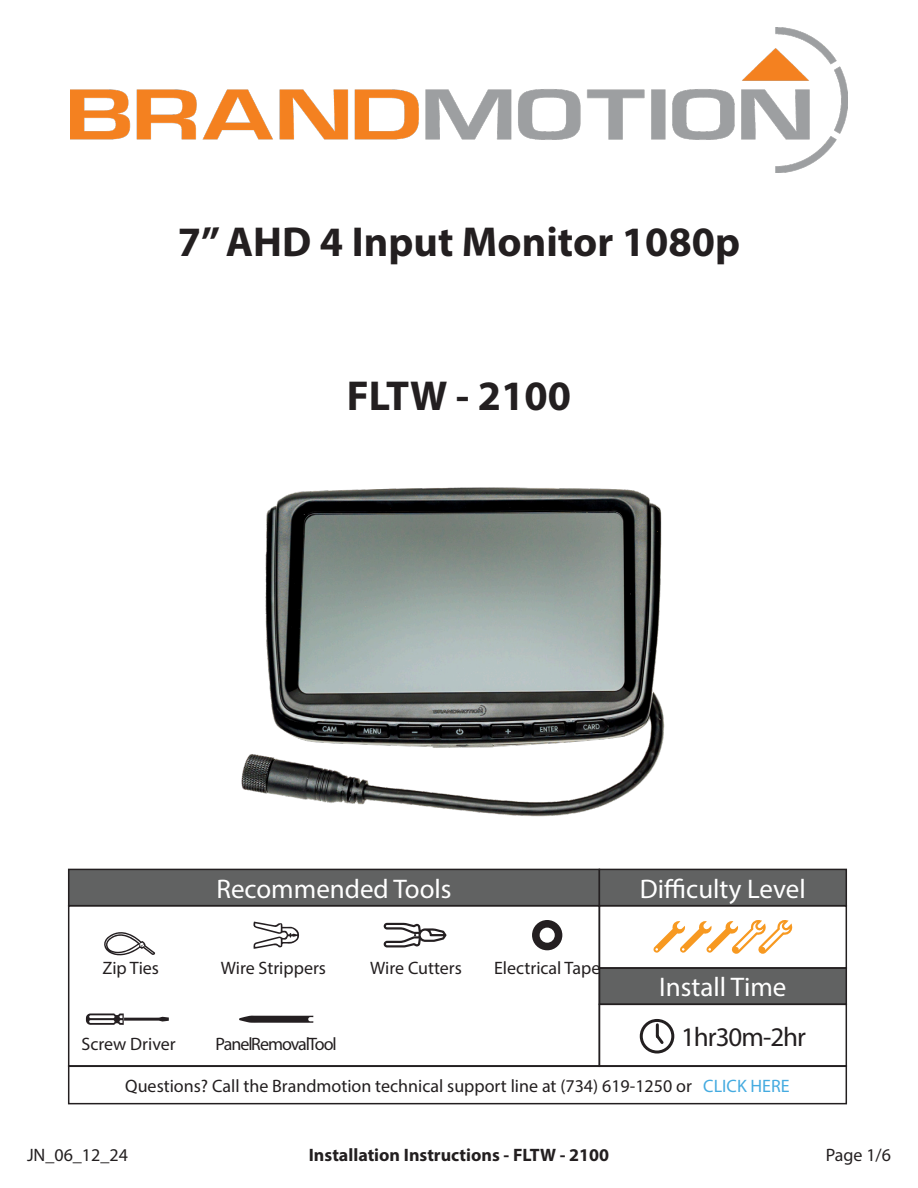
<style>
.page{position:relative;width:918px;height:1188px;background:#fff}
.page>*{position:absolute;margin:0;border:0;box-sizing:border-box;transform-origin:0 0}
.t1{font:700 42px "Myriad Pro";color:#231f20}
.t2{font:27px "Myriad Pro";color:#fff}
.t3{font:27px "Myriad Pro";letter-spacing:-.04em;color:#231f20}
.t4{font:18px "Myriad Pro";color:#231f20}
.t5{font:700 18px "Myriad Pro";color:#231f20}
.t6{font:18px "Myriad Pro";letter-spacing:-.055em;color:#231f20}
.s1{color:#45abe0}
</style>
<div class="page">
<img style="left:70px;top:27px;width:778px;height:145px">
<div style="left:69px;top:869px;width:530px;height:37px;background:#616262"></div>
<div style="left:68px;top:869px;width:532px;height:37px;border:2px solid #231f20"></div>
<div style="left:599px;top:869px;width:247px;height:37px;background:#616262"></div>
<div style="left:599px;top:869px;width:248px;height:37px;border:2px solid #231f20"></div>
<div style="left:599px;top:968px;width:247px;height:36px;background:#616262"></div>
<div style="left:599px;top:967px;width:248px;height:38px;border:2px solid #231f20"></div>
<div style="left:68px;top:905px;width:532px;height:162px;border:2px solid #231f20"></div>
<div style="left:599px;top:905px;width:248px;height:64px;border:2px solid #231f20"></div>
<svg style="left:239px;top:1016px;width:74px;height:7px"></svg>
<svg style="left:86px;top:1013px;width:83px;height:12px"></svg>
<svg style="left:104px;top:932px;width:51px;height:24px"></svg>
<svg style="left:532px;top:920px;width:30px;height:30px"></svg>
<svg style="left:383px;top:923px;width:64px;height:24px"></svg>
<svg style="left:253px;top:922px;width:46px;height:27px"></svg>
<svg style="left:653px;top:920px;width:140px;height:34px"></svg>
<div style="left:640px;top:1019px;width:34px;height:35px;border:3px solid #231f20;border-radius:50%"></div>
<svg style="left:653px;top:1022px;width:13px;height:22px"></svg>
<div style="left:68px;top:1065px;width:779px;height:39px;border:2px solid #231f20"></div>
<div style="left:599px;top:1004px;width:248px;height:63px;border:2px solid #231f20"></div>
<img style="left:241px;top:487px;width:424px;height:330px">
<p class="t1" style="left:178px;top:214px;width:564px">7” AHD 4 Input Monitor 1080p</p>
<p class="t1" style="left:347px;top:369px;width:226px">FLTW - 2100</p>
<p class="t2" style="left:216px;top:872px;width:237px">Recommended Tools</p>
<p class="t2" style="left:640px;top:872px;width:167px">Difficulty Level</p>
<p class="t4" style="left:102px;top:957px;width:58px">Zip Ties</p>
<p class="t4" style="left:221px;top:957px;width:107px">Wire Strippers</p>
<p class="t4" style="left:370px;top:957px;width:93px">Wire Cutters</p>
<p class="t4" style="left:494px;top:957px;width:108px">Electrical Tape</p>
<p class="t2" style="left:659px;top:971px;width:129px">Install Time</p>
<p class="t3" style="left:681px;top:1021px;width:126px">1hr 30m - 2hr</p>
<p class="t4" style="left:125px;top:1074px;width:666px">Questions? Call the Brandmotion technical support line at (734) 619-1250 or <span class="s1">CLICK HERE</span></p>
<p class="t4" style="left:81px;top:1033px;width:96px">Screw Driver</p>
<p class="t6" style="left:216px;top:1033px;width:123px">Panel Removal Tool</p>
<p class="t4" style="left:27px;top:1144px;width:102px">JN_06_12_24</p>
<p class="t5" style="left:309px;top:1143px;width:302px">Installation Instructions - FLTW - 2100</p>
<p class="t4" style="left:826px;top:1144px;width:67px">Page 1/6</p>
</div>
